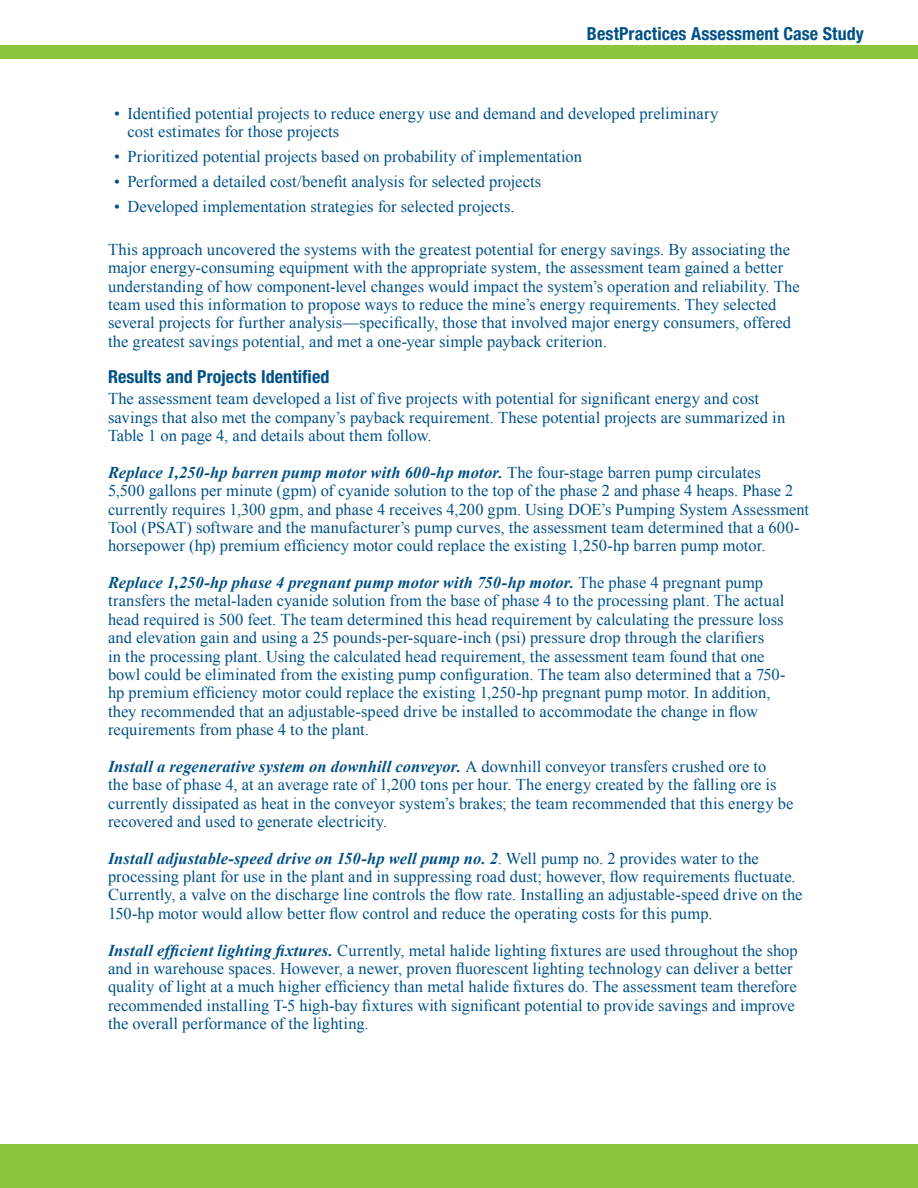
<style>
.page{position:relative;width:918px;height:1188px;background:#fff}
.page>*{position:absolute;margin:0;border:0;box-sizing:border-box;transform-origin:0 0}
.Header_L1__E{font:700 condensed 18px "Helvetica Neue LT Std";letter-spacing:.005em;color:#005187}
.Body_Text_2{font:16.5px/18.5px "Times New Roman";letter-spacing:.005em;color:#005187}
.heading_1{font:16.5px/18.5px "Times New Roman";color:#005187}
.s1{font-weight:700;font-style:italic}
</style>
<div class="page">
<div style="left:0;top:1144px;width:918px;height:44px;background:#8bc63e"></div>
<div style="left:0;top:45px;width:918px;height:14px;background:#8bc63e"></div>
<p class="Header_L1__E" style="left:587px;top:23px;width:278px">BestPractices Assessment Case Study</p>
<p class="Body_Text_2" style="left:128px;top:105px;width:592px;line-height:18px;text-indent:-14px">• Identified potential projects to reduce energy use and demand and developed preliminary cost estimates for those projects</p>
<p class="Body_Text_2" style="left:114px;top:147px;width:470px">• Prioritized potential projects based on probability of implementation</p>
<p class="Body_Text_2" style="left:114px;top:172px;width:429px">• Performed a detailed cost/benefit analysis for selected projects</p>
<p class="Body_Text_2" style="left:114px;top:197px;width:402px">• Developed implementation strategies for selected projects.</p>
<p class="Body_Text_2" style="left:108px;top:240px;width:693px">This approach uncovered the systems with the greatest potential for energy savings. By associating the major energy-consuming equipment with the appropriate system, the assessment team gained a better understanding of how component-level changes would impact the system’s operation and reliability. The team used this information to propose ways to reduce the mine’s energy requirements. They selected several projects for further analysis—specifically, those that involved major energy consumers, offered the greatest savings potential, and met a one-year simple payback criterion.</p>
<p class="Header_L1__E" style="left:108px;top:365px;width:223px">Results and Projects Identified</p>
<p class="Body_Text_2" style="left:108px;top:389px;width:679px">The assessment team developed a list of five projects with potential for significant energy and cost savings that also met the company’s payback requirement. These potential projects are summarized in<br>Table 1 on page 4, and details about them follow.</p>
<p class="Body_Text_2" style="left:108px;top:463px;width:703px"><span class="s1">Replace 1,250-hp barren pump motor with 600-hp motor.</span> The four-stage barren pump circulates<br>5,500 gallons per minute (gpm) of cyanide solution to the top of the phase 2 and phase 4 heaps. Phase 2 currently requires 1,300 gpm, and phase 4 receives 4,200 gpm. Using DOE’s Pumping System Assessment Tool (PSAT) software and the manufacturer’s pump curves, the assessment team determined that a 600- horsepower (hp) premium efficiency motor could replace the existing 1,250-hp barren pump motor.</p>
<p class="Body_Text_2" style="left:108px;top:573px;width:679px"><span class="s1">Replace 1,250-hp phase 4 pregnant pump motor with 750-hp motor.</span> The phase 4 pregnant pump transfers the metal-laden cyanide solution from the base of phase 4 to the processing plant. The actual head required is 500 feet. The team determined this head requirement by calculating the pressure loss and elevation gain and using a 25 pounds-per-square-inch (psi) pressure drop through the clarifiers<br>in the processing plant. Using the calculated head requirement, the assessment team found that one bowl could be eliminated from the existing pump configuration. The team also determined that a 750- hp premium efficiency motor could replace the existing 1,250-hp pregnant pump motor. In addition, they recommended that an adjustable-speed drive be installed to accommodate the change in flow requirements from phase 4 to the plant.</p>
<p class="Body_Text_2" style="left:108px;top:757px;width:687px"><span class="s1">Install a regenerative system on downhill conveyor.</span> A downhill conveyor transfers crushed ore to<br>the base of phase 4, at an average rate of 1,200 tons per hour. The energy created by the falling ore is currently dissipated as heat in the conveyor system’s brakes; the team recommended that this energy be recovered and used to generate electricity.</p>
<p class="heading_1" style="left:108px;top:849px;width:696px"><span class="s1">Install adjustable-speed drive on 150-hp well pump no. 2</span>. Well pump no. 2 provides water to the processing plant for use in the plant and in suppressing road dust; however, flow requirements fluctuate.<br>Currently, a valve on the discharge line controls the flow rate. Installing an adjustable-speed drive on the 150-hp motor would allow better flow control and reduce the operating costs for this pump.</p>
<p class="Body_Text_2" style="left:108px;top:941px;width:691px"><span class="s1">Install efficient lighting fixtures.</span> Currently, metal halide lighting fixtures are used throughout the shop and in warehouse spaces. However, a newer, proven fluorescent lighting technology can deliver a better quality of light at a much higher efficiency than metal halide fixtures do. The assessment team therefore recommended installing T-5 high-bay fixtures with significant potential to provide savings and improve the overall performance of the lighting.</p>
</div>
